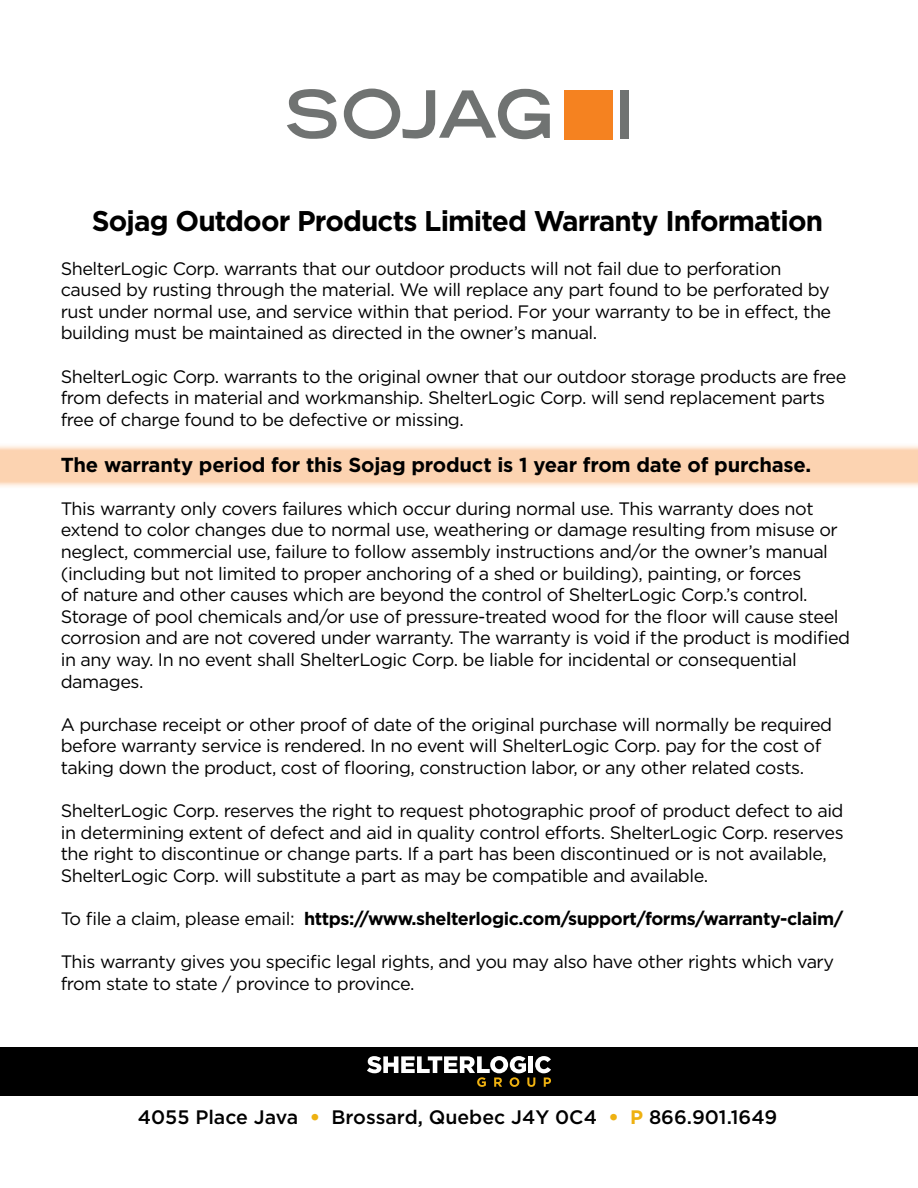
<style>
.page{position:relative;width:918px;height:1188px;background:#fff}
.page>*{position:absolute;margin:0;border:0;box-sizing:border-box;transform-origin:0 0}
.t1{font:700 28.5px "Gotham";letter-spacing:-.03em;color:#000}
.t2{font:700 20.25px "Gotham";letter-spacing:-.01em;color:#000}
.t3{font:500 19.5px "Gotham";color:#000}
.t4{font:18px/21.6px "Gotham";letter-spacing:-.025em;color:#000}
.t5{font:700 18px "Gotham";letter-spacing:-.025em;color:#000}
.s1{font-weight:400}
.s2{font-weight:900;color:#eeb111}
.s3{font-weight:700;color:#eeb111}
</style>
<div class="page">
<div style="left:0;top:1047px;width:918px;height:49px;background:#000"></div>
<svg style="left:367px;top:1056px;width:184px;height:31px"></svg>
<svg style="left:287px;top:89px;width:50px;height:50px"></svg>
<svg style="left:344px;top:89px;width:206px;height:50px"></svg>
<div style="left:564px;top:90px;width:49px;height:49px;background:#f58220"></div>
<div style="left:621px;top:90px;width:8px;height:49px;background:#707372"></div>
<svg style="left:0;top:445px;width:918px;height:42px;background:#fcd8bb"></svg>
<h1 class="t1" style="left:92px;top:202px;width:733px">Sojag Outdoor Products Limited Warranty Information</h1>
<p class="t4" style="left:61px;top:257px;width:772px">ShelterLogic Corp. warrants that our outdoor products will not fail due to perforation caused by rusting through the material. We will replace any part found to be perforated by rust under normal use, and service within that period. For your warranty to be in effect, the building must be maintained as directed in the owner’s manual.</p>
<p class="t4" style="left:61px;top:365px;width:787px">ShelterLogic Corp. warrants to the original owner that our outdoor storage products are free from defects in material and workmanship. ShelterLogic Corp. will send replacement parts free of charge found to be defective or missing.</p>
<p class="t2" style="left:61px;top:451px;width:752px">The warranty period for this Sojag product is 1 year from date of purchase.</p>
<p class="t4" style="left:61px;top:497px;width:791px">This warranty only covers failures which occur during normal use. This warranty does not extend to color changes due to normal use, weathering or damage resulting from misuse or neglect, commercial use, failure to follow assembly instructions and/or the owner’s manual (including but not limited to proper anchoring of a shed or building), painting, or forces<br>of nature and other causes which are beyond the control of ShelterLogic Corp.’s control.<br>Storage of pool chemicals and/or use of pressure-treated wood for the floor will cause steel corrosion and are not covered under warranty. The warranty is void if the product is modified in any way. In no event shall ShelterLogic Corp. be liable for incidental or consequential damages.</p>
<p class="t4" style="left:61px;top:713px;width:773px">A purchase receipt or other proof of date of the original purchase will normally be required before warranty service is rendered. In no event will ShelterLogic Corp. pay for the cost of taking down the product, cost of flooring, construction labor, or any other related costs.</p>
<p class="t4" style="left:61px;top:800px;width:784px">ShelterLogic Corp. reserves the right to request photographic proof of product defect to aid in determining extent of defect and aid in quality control efforts. ShelterLogic Corp. reserves the right to discontinue or change parts. If a part has been discontinued or is not available, ShelterLogic Corp. will substitute a part as may be compatible and available.</p>
<p class="t5" style="left:61px;top:907px;width:784px"><span class="s1">To file a claim, please email:</span> https://www.shelterlogic.com/support/forms/warranty-claim/</p>
<p class="t4" style="left:61px;top:951px;width:775px">This warranty gives you specific legal rights, and you may also have other rights which vary from state to state / province to province.</p>
<p class="t3" style="left:138px;top:1104px;width:641px">4055 Place Java <span class="s2">•</span> Brossard, Quebec J4Y 0C4 <span class="s2">•</span> <span class="s3">P</span> 866.901.1649</p>
</div>
